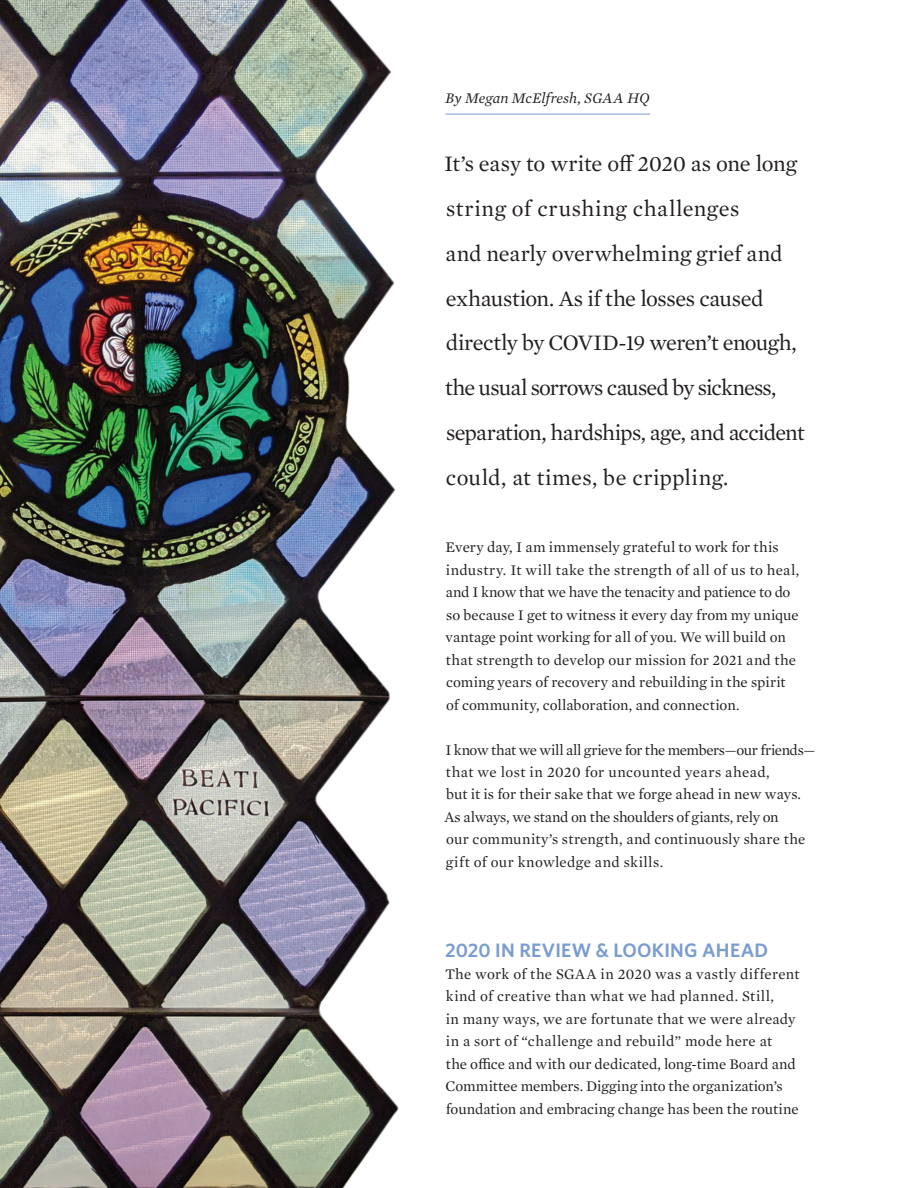
<style>
.page{position:relative;width:918px;height:1188px;background:#fff}
.page>*{position:absolute;margin:0;border:0;box-sizing:border-box;transform-origin:0 0}
.Article_Lead-In{font:22.5px/44.8px "Mercury Text G1";letter-spacing:-.015em;color:#231f20}
.t1{font:600 19.5px "Whitney";letter-spacing:.015em;color:#799cd1}
.Article_Lead-In-2{font:15px/22.5px "Mercury Text G1";letter-spacing:.005em;color:#231f20}
.Article_Author{font:italic 15px "Mercury Text G1";color:#231f20}
</style>
<div class="page">
<hr style="left:446px;top:114px;width:204px;height:1px;background:#799cd1">
<img style="left:0;top:0;width:399px;height:1188px">
<p class="Article_Author" style="left:446px;top:88px;width:206px">By Megan McElfresh, SGAA HQ</p>
<p class="Article_Lead-In" style="left:444px;top:140px;width:362px">It’s easy to write off 2020 as one long string of crushing challenges<br>and nearly overwhelming grief and exhaustion. As if the losses caused directly by COVID-19 weren’t enough, the usual sorrows caused by sickness, separation, hardships, age, and accident could, at times, be crippling.</p>
<p class="Article_Lead-In-2" style="left:446px;top:535px;width:355px">Every day, I am immensely grateful to work for this industry. It will take the strength of all of us to heal, and I know that we have the tenacity and patience to do so because I get to witness it every day from my unique vantage point working for all of you. We will build on that strength to develop our mission for 2021 and the coming years of recovery and rebuilding in the spirit of community, collaboration, and connection.</p>
<p class="Article_Lead-In-2" style="left:444px;top:737px;width:372px">I know that we will all grieve for the members—our friends— that we lost in 2020 for uncounted years ahead,<br>but it is for their sake that we forge ahead in new ways.<br>As always, we stand on the shoulders of giants, rely on<br>our community’s strength, and continuously share the gift of our knowledge and skills.</p>
<p class="t1" style="left:445px;top:937px;width:324px">2020 IN REVIEW &amp; LOOKING AHEAD</p>
<p class="Article_Lead-In-2" style="left:445px;top:962px;width:356px">The work of the SGAA in 2020 was a vastly different kind of creative than what we had planned. Still,<br>in many ways, we are fortunate that we were already in a sort of “challenge and rebuild” mode here at<br>the office and with our dedicated, long-time Board and Committee members. Digging into the organization’s foundation and embracing change has been the routine</p>
</div>
